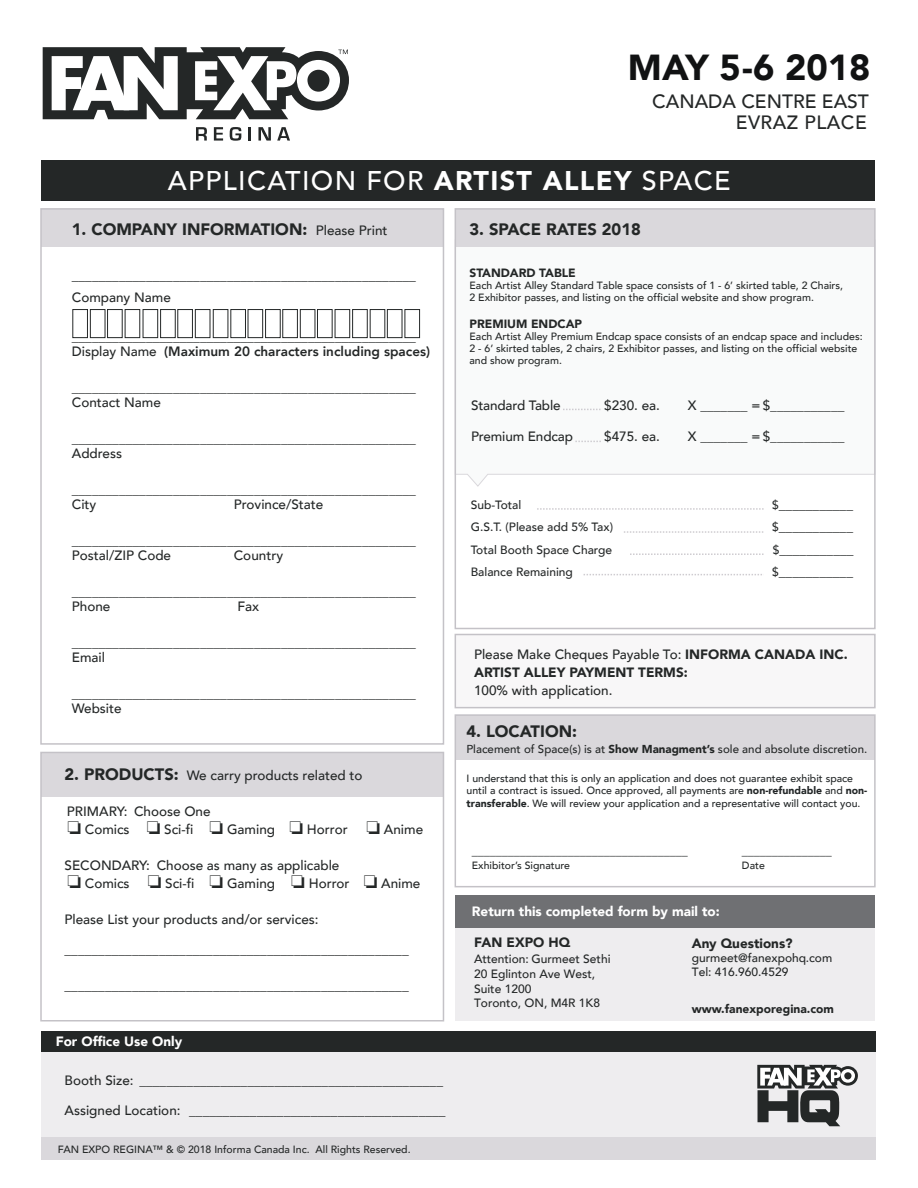
<style>
.page{position:relative;width:918px;height:1188px;background:#fff}
.page>*{position:absolute;margin:0;border:0;box-sizing:border-box;transform-origin:0 0}
.t1{font:900 36.15px "Avenir";color:#111213}
.t2{font:500 27px "Avenir";letter-spacing:.05em;color:#fff}
.t3{font:500 19.2px/20.9px "Avenir";color:#242727;text-align:right}
.t4{font:900 16.5px "Avenir";color:#242727}
.t5{font:500 13.5px/15px "Avenir";color:#242727}
.t6{font:13.5px "Myriad";color:#242727}
.t7{font:900 13.5px/18px "Avenir";color:#242727}
.t8{font:900 13.5px "Avenir";color:#fff}
.t9{font:500 12px/14.4px "Avenir";color:#242727}
.t10{font:12px "Myriad Pro";color:#242727}
.t11{font:900 12px "Avenir";color:#242727}
.t12{font:500 11.55px "Avenir";color:#242727}
.t13{font:500 10.5px/12px "Avenir";color:#242727}
.t14{font:500 10.5px/12.6px "Avenir";color:#222627}
.s1{font-weight:900}
.s2{font-weight:500;font-size:13.5px}
.s3{font-weight:800}
.s4{font-weight:900;font-size:16.5px}
.s5{font-family:"Avenir";font-weight:500}
.s6{font-family:"Avenir";font-weight:500;font-size:12px}
.s7{font-weight:500}
</style>
<div class="page">
<svg style="left:458px;top:408px;width:415px;height:79px"></svg>
<div style="left:41px;top:160px;width:834px;height:41px;background:#242727"></div>
<div style="left:41px;top:1031px;width:835px;height:129px;background:#eeedef"></div>
<div style="left:41px;top:1138px;width:835px;height:22px;background:#dad8dc"></div>
<div style="left:41px;top:1031px;width:835px;height:20px;background:#242727"></div>
<div style="left:455px;top:895px;width:420px;height:126px;background:#eeedef"></div>
<div style="left:41px;top:209px;width:402px;height:38px;background:#dad8dc"></div>
<div style="left:455px;top:895px;width:420px;height:33px;background:#6f7073"></div>
<div style="left:40px;top:208px;width:404px;height:537px;border:2px solid #c4c2c7"></div>
<div style="left:455px;top:209px;width:420px;height:38px;background:#dad8dc"></div>
<div style="left:455px;top:208px;width:421px;height:421px;border:2px solid #c4c2c7"></div>
<div style="left:455px;top:715px;width:420px;height:44px;background:#dad8dc"></div>
<div style="left:455px;top:714px;width:421px;height:173px;border:2px solid #c4c2c7"></div>
<div style="left:73px;top:309px;width:15px;height:29px;border:1px solid #242727"></div>
<div style="left:90px;top:309px;width:15px;height:29px;border:1px solid #242727"></div>
<div style="left:107px;top:309px;width:15px;height:29px;border:1px solid #242727"></div>
<div style="left:125px;top:309px;width:15px;height:29px;border:1px solid #242727"></div>
<div style="left:143px;top:309px;width:15px;height:29px;border:1px solid #242727"></div>
<div style="left:160px;top:309px;width:15px;height:29px;border:1px solid #242727"></div>
<div style="left:178px;top:309px;width:15px;height:29px;border:1px solid #242727"></div>
<div style="left:195px;top:309px;width:15px;height:29px;border:1px solid #242727"></div>
<div style="left:213px;top:309px;width:15px;height:29px;border:1px solid #242727"></div>
<div style="left:231px;top:309px;width:15px;height:29px;border:1px solid #242727"></div>
<div style="left:248px;top:309px;width:15px;height:29px;border:1px solid #242727"></div>
<div style="left:265px;top:309px;width:15px;height:29px;border:1px solid #242727"></div>
<div style="left:283px;top:309px;width:15px;height:29px;border:1px solid #242727"></div>
<div style="left:300px;top:309px;width:15px;height:29px;border:1px solid #242727"></div>
<div style="left:317px;top:309px;width:15px;height:29px;border:1px solid #242727"></div>
<div style="left:335px;top:309px;width:15px;height:29px;border:1px solid #242727"></div>
<div style="left:352px;top:309px;width:15px;height:29px;border:1px solid #242727"></div>
<div style="left:370px;top:309px;width:15px;height:29px;border:1px solid #242727"></div>
<div style="left:387px;top:309px;width:15px;height:29px;border:1px solid #242727"></div>
<div style="left:405px;top:309px;width:15px;height:29px;border:1px solid #242727"></div>
<div style="left:455px;top:634px;width:421px;height:74px;background:#f8f7f8;border:2px solid #c4c2c7"></div>
<div style="left:41px;top:752px;width:402px;height:45px;background:#dad8dc"></div>
<div style="left:40px;top:752px;width:404px;height:270px;border:2px solid #c4c2c7"></div>
<svg style="left:537px;top:508px;width:227px;height:2px"></svg>
<svg style="left:624px;top:531px;width:140px;height:2px"></svg>
<svg style="left:630px;top:553px;width:134px;height:2px"></svg>
<svg style="left:584px;top:574px;width:178px;height:1px"></svg>
<svg style="left:563px;top:409px;width:38px;height:1px"></svg>
<svg style="left:575px;top:441px;width:27px;height:1px"></svg>
<svg style="left:43px;top:47px;width:306px;height:72px"></svg>
<svg style="left:196px;top:127px;width:11px;height:14px"></svg>
<svg style="left:214px;top:127px;width:9px;height:14px"></svg>
<svg style="left:230px;top:127px;width:11px;height:14px"></svg>
<hr style="left:248px;top:127px;width:3px;height:14px;background:#242727">
<svg style="left:258px;top:127px;width:13px;height:14px"></svg>
<svg style="left:277px;top:127px;width:13px;height:14px"></svg>
<svg style="left:757px;top:1065px;width:101px;height:61px"></svg>
<h1 class="t1" style="left:628px;top:37px;width:244px">MAY 5-6 2018</h1>
<h3 class="t3" style="left:652px;top:90px;width:218px">CANADA CENTRE EAST<br>EVRAZ PLACE</h3>
<h2 class="t2" style="left:168px;top:158px;width:565px">APPLICATION FOR <span class="s1">ARTIST ALLEY</span> SPACE</h2>
<p class="t4" style="left:72px;top:215px;width:317px">1. COMPANY INFORMATION: <span class="s2">Please Print</span></p>
<p class="t6" style="left:72px;top:267px;width:346px">___________________________________________________</p>
<p class="t5" style="left:72px;top:289px;width:101px">Company Name</p>
<p class="t5" style="left:72px;top:328px;width:360px">___________________________________________________<br>Display Name <span class="s3">(Maximum 20 characters including spaces)</span></p>
<p class="t5" style="left:72px;top:379px;width:346px">___________________________________________________<br>Contact Name</p>
<p class="t5" style="left:72px;top:430px;width:346px">___________________________________________________<br>Address</p>
<p class="t5" style="left:72px;top:481px;width:346px">___________________________________________________<br>City</p>
<p class="t5" style="left:234px;top:496px;width:91px">Province/State</p>
<p class="t5" style="left:72px;top:532px;width:346px">___________________________________________________<br>Postal/ZIP Code</p>
<p class="t5" style="left:234px;top:547px;width:51px">Country</p>
<p class="t5" style="left:72px;top:583px;width:346px">___________________________________________________<br>Phone</p>
<p class="t5" style="left:238px;top:598px;width:23px">Fax</p>
<p class="t5" style="left:72px;top:634px;width:346px">___________________________________________________<br>Email</p>
<p class="t5" style="left:72px;top:685px;width:346px">___________________________________________________<br>Website</p>
<p class="t5" style="left:65px;top:767px;width:300px"><span class="s4">2. PRODUCTS:</span> We carry products related to</p>
<p class="t5" style="left:67px;top:821px;width:357px">❏ Comics ❏ Sci-fi ❏ Gaming ❏ Horror ❏ Anime</p>
<p class="t5" style="left:65px;top:856px;width:357px;line-height:18px">SECONDARY: Choose as many as applicable<br>❏ Comics ❏ Sci-fi ❏ Gaming ❏ Horror ❏ Anime</p>
<p class="t5" style="left:65px;top:911px;width:256px">Please List your products and/or services:</p>
<p class="t6" style="left:65px;top:941px;width:346px">___________________________________________________</p>
<p class="t6" style="left:65px;top:977px;width:346px">___________________________________________________</p>
<p class="t5" style="left:67px;top:803px;width:145px">PRIMARY: Choose One</p>
<p class="t8" style="left:56px;top:1029px;width:128px">For Office Use Only</p>
<p class="t6" style="left:65px;top:1073px;width:380px"><span class="s5">Booth Size:</span> _____________________________________________</p>
<p class="t6" style="left:65px;top:1103px;width:383px"><span class="s5">Assigned Location:</span> ______________________________________</p>
<p class="t13" style="left:58px;top:1143px;width:354px">FAN EXPO REGINA™ &amp; © 2018 Informa Canada Inc. All Rights Reserved.</p>
<p class="t4" style="left:470px;top:215px;width:173px">3. SPACE RATES 2018</p>
<p class="t11" style="left:470px;top:263px;width:108px">STANDARD TABLE</p>
<p class="t13" style="left:470px;top:279px;width:375px">Each Artist Alley Standard Table space consists of 1 - 6’ skirted table, 2 Chairs,<br>2 Exhibitor passes, and listing on the official website and show program.</p>
<p class="t11" style="left:470px;top:314px;width:114px">PREMIUM ENDCAP</p>
<p class="t13" style="left:470px;top:330px;width:395px">Each Artist Alley Premium Endcap space consists of an endcap space and includes:<br>2 - 6’ skirted tables, 2 chairs, 2 Exhibitor passes, and listing on the official website and show program.</p>
<p class="t5" style="left:471px;top:397px;width:91px">Standard Table</p>
<p class="t5" style="left:604px;top:397px;width:57px">$230. ea.</p>
<p class="t5" style="left:688px;top:397px;width:158px">X _______ = $___________</p>
<p class="t5" style="left:471px;top:429px;width:103px">Premium Endcap</p>
<p class="t5" style="left:604px;top:429px;width:57px">$475. ea.</p>
<p class="t5" style="left:688px;top:429px;width:158px">X _______ = $___________</p>
<p class="t9" style="left:471px;top:497px;width:52px">Sub-Total</p>
<p class="t6" style="left:772px;top:496px;width:82px"><span class="s6">$</span>___________</p>
<p class="t9" style="left:471px;top:519px;width:144px">G.S.T. (Please add 5% Tax)</p>
<p class="t6" style="left:772px;top:518px;width:82px"><span class="s6">$</span>___________</p>
<p class="t9" style="left:471px;top:542px;width:143px">Total Booth Space Charge</p>
<p class="t6" style="left:773px;top:541px;width:82px"><span class="s6">$</span>___________</p>
<p class="t9" style="left:471px;top:564px;width:104px">Balance Remaining</p>
<p class="t6" style="left:772px;top:563px;width:82px"><span class="s6">$</span>___________</p>
<p class="t7" style="left:474px;top:645px;width:375px"><span class="s7">Please Make Cheques Payable To:</span> INFORMA CANADA INC.<br>ARTIST ALLEY PAYMENT TERMS:</p>
<p class="t5" style="left:474px;top:682px;width:140px">100% with application.</p>
<p class="t4" style="left:466px;top:717px;width:112px">4. LOCATION:</p>
<p class="t12" style="left:466px;top:739px;width:402px">Placement of Space(s) is at <span class="s1">Show Managment’s</span> sole and absolute discretion.</p>
<p class="t14" style="left:466px;top:771px;width:402px">I understand that this is only an application and does not guarantee exhibit space until a contract is issued. Once approved, all payments are <span class="s1">non-refundable</span> and <span class="s1">non&shy;transferable</span>. We will review your application and a representative will contact you.</p>
<p class="t10" style="left:472px;top:844px;width:217px">____________________________________</p>
<p class="t10" style="left:742px;top:844px;width:92px">_______________</p>
<p class="t13" style="left:472px;top:859px;width:100px">Exhibitor’s Signature</p>
<p class="t13" style="left:742px;top:859px;width:24px">Date</p>
<p class="t8" style="left:472px;top:899px;width:249px">Return this completed form by mail to:</p>
<p class="t7" style="left:474px;top:932px;width:98px">FAN EXPO HQ</p>
<p class="t9" style="left:474px;top:951px;width:138px">Attention: Gurmeet Sethi</p>
<p class="t9" style="left:474px;top:966px;width:128px">20 Eglinton Ave West,<br>Suite 1200<br>Toronto, ON, M4R 1K8</p>
<p class="t7" style="left:692px;top:933px;width:102px">Any Questions?</p>
<p class="t9" style="left:692px;top:950px;width:142px">gurmeet@fanexpohq.com<br>Tel: 416.960.4529</p>
<p class="t11" style="left:692px;top:998px;width:143px">www.fanexporegina.com</p>
</div>
